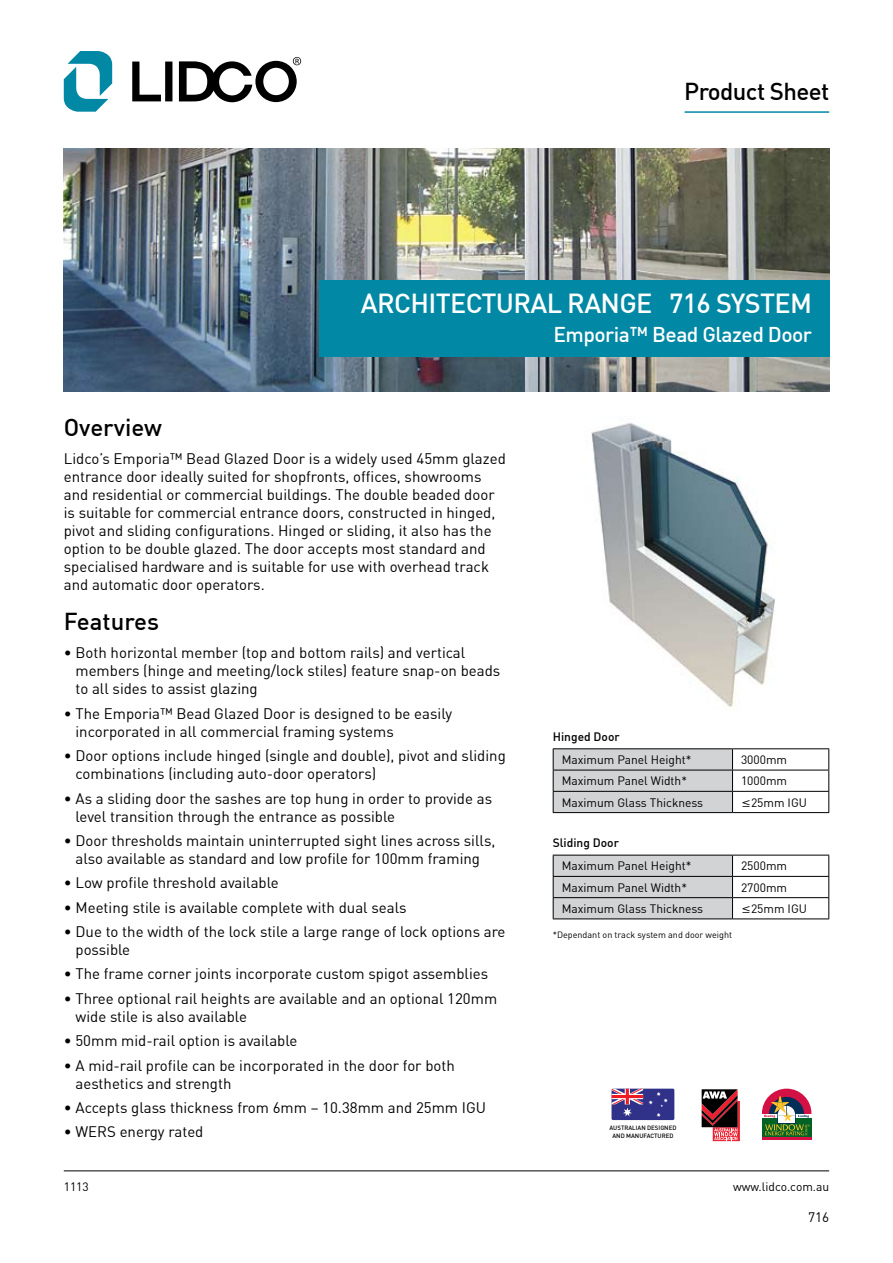
<style>
.page{position:relative;width:893px;height:1263px;background:#fff}
.page>*{position:absolute;margin:0;border:0;box-sizing:border-box;transform-origin:0 0}
.t1{font:500 27px "DIN";letter-spacing:-.025em;color:#fff}
.t2{font:500 24px "DIN";letter-spacing:-.015em;color:#000}
.t3{font:500 21px "DIN";letter-spacing:-.025em;color:#fff}
.t4{font:15px/18px "DIN";color:#000}
.t5{font:13.5px "DIN";color:#000}
.t6{font:12px "DIN";color:#000}
.t7{font:500 12px "DIN";color:#000}
.t8{font:9px "DIN";color:#000}
.t9{font:500 6.15px/7.4px "DIN";color:#000;text-align:center}
.s1{font-family:"Swiss 721 BT"}
</style>
<div class="page">
<img style="left:64px;top:149px;width:765px;height:242px">
<svg style="left:64px;top:51px;width:48px;height:61px"></svg>
<svg style="left:132px;top:57px;width:169px;height:45px"></svg>
<img style="left:591px;top:423px;width:184px;height:287px">
<hr style="left:685px;top:111px;width:144px;height:2px;background:#0088a4">
<hr style="left:64px;top:1170px;width:765px;height:1px;background:#000">
<div style="left:319px;top:281px;width:510px;height:76px;background:#0088a4"></div>
<hr style="left:553px;top:748px;width:179px;height:1px;background:#000">
<hr style="left:732px;top:748px;width:97px;height:1px;background:#000">
<hr style="left:732px;top:770px;width:97px;height:1px;background:#000">
<hr style="left:732px;top:791px;width:97px;height:1px;background:#000">
<svg style="left:553px;top:749px;width:180px;height:63px;background:#c7c9ca"></svg>
<svg style="left:828px;top:749px;width:1px;height:63px"></svg>
<hr style="left:553px;top:812px;width:179px;height:1px;background:#000">
<hr style="left:732px;top:812px;width:97px;height:1px;background:#000">
<hr style="left:732px;top:855px;width:97px;height:1px;background:#000">
<hr style="left:732px;top:876px;width:97px;height:1px;background:#000">
<hr style="left:732px;top:897px;width:97px;height:1px;background:#000">
<svg style="left:553px;top:855px;width:180px;height:63px;background:#c6c8c9"></svg>
<svg style="left:828px;top:855px;width:1px;height:63px"></svg>
<hr style="left:553px;top:918px;width:179px;height:1px;background:#000">
<hr style="left:732px;top:918px;width:97px;height:1px;background:#000">
<div style="left:762px;top:1118px;width:49px;height:20px;background:linear-gradient(to right,#006225,#006225)"></div>
<hr style="left:762px;top:1137px;width:49px;height:3px;background:#d31145">
<svg style="left:762px;top:1089px;width:49px;height:46px"></svg>
<svg style="left:702px;top:1089px;width:38px;height:52px;background:#80464a"></svg>
<div style="left:611px;top:1089px;width:63px;height:31px;background:#303188;border-radius:2px"></div>
<svg style="left:611px;top:1089px;width:57px;height:28px"></svg>
<h2 class="t2" style="left:684px;top:76px;width:146px">Product Sheet</h2>
<h1 class="t1" style="left:361px;top:286px;width:453px">ARCHITECTURAL RANGE 716 SYSTEM</h1>
<h3 class="t3" style="left:553px;top:321px;width:260px">Emporia™ Bead Glazed Door</h3>
<h2 class="t2" style="left:64px;top:412px;width:100px">Overview</h2>
<p class="t4" style="left:64px;top:450px;width:444px">Lidco’s Emporia™ Bead Glazed Door is a widely used 45mm glazed entrance door ideally suited for shopfronts, offices, showrooms and residential or commercial buildings. The double beaded door is suitable for commercial entrance doors, constructed in hinged, pivot and sliding configurations. Hinged or sliding, it also has the option to be double glazed. The door accepts most standard and specialised hardware and is suitable for use with overhead track and automatic door operators.</p>
<h2 class="t2" style="left:64px;top:606px;width:97px">Features</h2>
<p class="t4" style="left:75px;top:644px;width:426px;text-indent:-12px">• Both horizontal member (top and bottom rails) and vertical members (hinge and meeting/lock stiles) feature snap-on beads to all sides to assist glazing</p>
<p class="t4" style="left:75px;top:704px;width:378px;text-indent:-12px">• The Emporia™ Bead Glazed Door is designed to be easily incorporated in all commercial framing systems</p>
<p class="t4" style="left:75px;top:746px;width:432px;text-indent:-12px">• Door options include hinged (single and double), pivot and sliding combinations (including auto-door operators)</p>
<p class="t4" style="left:75px;top:789px;width:418px;text-indent:-12px">• As a sliding door the sashes are top hung in order to provide as level transition through the entrance as possible</p>
<p class="t4" style="left:64px;top:831px;width:433px;text-align:center">• Door thresholds maintain uninterrupted sight lines across sills, also available as standard and low profile for 100mm framing</p>
<p class="t4" style="left:64px;top:874px;width:216px">• Low profile threshold available</p>
<p class="t4" style="left:64px;top:898px;width:344px">• Meeting stile is available complete with dual seals</p>
<p class="t4" style="left:75px;top:922px;width:431px;text-indent:-12px">• Due to the width of the lock stile a large range of lock options are possible</p>
<p class="t4" style="left:64px;top:965px;width:426px">• The frame corner joints incorporate custom spigot assemblies</p>
<p class="t4" style="left:75px;top:989px;width:423px;text-indent:-12px">• Three optional rail heights are available and an optional 120mm wide stile is also available</p>
<p class="t4" style="left:64px;top:1031px;width:235px">• 50mm mid-rail option is available</p>
<p class="t4" style="left:75px;top:1056px;width:381px;text-indent:-12px">• A mid-rail profile can be incorporated in the door for both aesthetics and strength</p>
<p class="t4" style="left:64px;top:1098px;width:424px">• Accepts glass thickness from 6mm – 10.38mm and 25mm IGU</p>
<p class="t4" style="left:64px;top:1123px;width:141px">• WERS energy rated</p>
<p class="t6" style="left:64px;top:1180px;width:27px">1113</p>
<p class="t7" style="left:553px;top:729px;width:68px">Hinged Door</p>
<p class="t6" style="left:562px;top:752px;width:131px">Maximum Panel Height*</p>
<p class="t6" style="left:741px;top:752px;width:48px">3000mm</p>
<p class="t6" style="left:562px;top:773px;width:127px">Maximum Panel Width*</p>
<p class="t6" style="left:741px;top:773px;width:48px">1000mm</p>
<p class="t6" style="left:562px;top:795px;width:143px">Maximum Glass Thickness</p>
<p class="t6" style="left:741px;top:795px;width:67px"><span class="s1">≤</span>25mm IGU</p>
<p class="t7" style="left:553px;top:835px;width:68px">Sliding Door</p>
<p class="t6" style="left:562px;top:858px;width:131px">Maximum Panel Height*</p>
<p class="t6" style="left:741px;top:858px;width:48px">2500mm</p>
<p class="t6" style="left:562px;top:880px;width:127px">Maximum Panel Width*</p>
<p class="t6" style="left:741px;top:880px;width:48px">2700mm</p>
<p class="t6" style="left:562px;top:901px;width:143px">Maximum Glass Thickness</p>
<p class="t6" style="left:741px;top:901px;width:67px"><span class="s1">≤</span>25mm IGU</p>
<p class="t8" style="left:553px;top:929px;width:181px">*Dependant on track system and door weight</p>
<p class="t9" style="left:609px;top:1124px;width:68px">AUSTRALIAN DESIGNED<br>AND MANUFACTURED</p>
<p class="t6" style="left:733px;top:1180px;width:97px">www.lidco.com.au</p>
<p class="t5" style="left:808px;top:1209px;width:23px">716</p>
</div>
